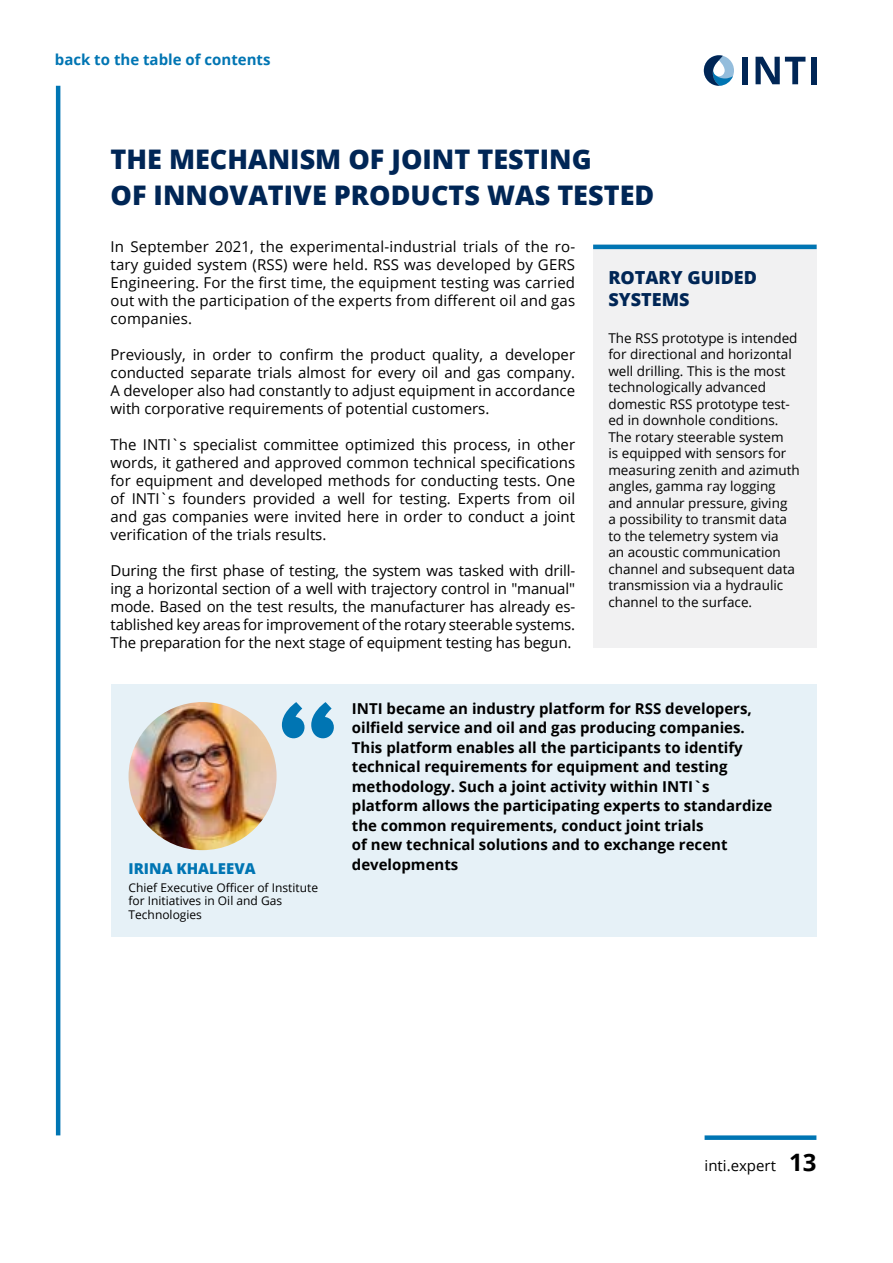
<style>
.page{position:relative;width:893px;height:1263px;background:#fff}
.page>*{position:absolute;margin:0;border:0;box-sizing:border-box;transform-origin:0 0}
.t1{font:800 27px/35.4px "Open Sans";color:#002656}
.t2{font:800 18px/22.5px "Open Sans";color:#002656}
.t3{font:15px/18px "Open Sans";color:#000;text-align:justify}
.t4{font:700 15px/19.5px "Open Sans";color:#000}
.t5{font:700 15px "Open Sans";color:#0075b3}
.t6{font:800 15px "Open Sans";color:#0075b3}
.t7{font:13.5px/16.5px "Open Sans";color:#000}
.t8{font:12px/13.5px "Open Sans";color:#000}
.s1{font-weight:700;font-size:24px}
</style>
<div class="page">
<hr style="left:56px;top:86px;width:4px;height:1049px;background:#0075b3">
<div style="left:705px;top:1135px;width:111px;height:5px;background:#0075b3"></div>
<svg style="left:704px;top:55px;width:30px;height:31px"></svg>
<div style="left:742px;top:57px;width:6px;height:27px;background:#002656"></div>
<svg style="left:755px;top:57px;width:50px;height:27px"></svg>
<div style="left:811px;top:57px;width:5px;height:27px;background:#002656"></div>
<div style="left:593px;top:245px;width:223px;height:403px;background:#f1f1f2"></div>
<div style="left:111px;top:684px;width:705px;height:252px;background:#e6f1f7"></div>
<svg style="left:282px;top:702px;width:52px;height:36px"></svg>
<img style="left:129px;top:702px;width:148px;height:148px;border-radius:74px">
<hr style="left:593px;top:245px;width:224px;height:4px;background:#0075b3">
<p class="t5" style="left:55px;top:49px;width:217px">back to the table of contents</p>
<h1 class="t1" style="left:111px;top:140px;width:545px">THE MECHANISM OF JOINT TESTING<br>OF INNOVATIVE PRODUCTS WAS TESTED</h1>
<p class="t3" style="left:111px;top:237px;width:466px">In September 2021, the experimental-industrial trials of the ro&shy;tary guided system (RSS) were held. RSS was developed by GERS Engineering. For the first time, the equipment testing was carried out with the participation of the experts from different oil and gas companies.</p>
<p class="t3" style="left:111px;top:345px;width:466px">Previously, in order to confirm the product quality, a developer conducted separate trials almost for every oil and gas company.<br>A developer also had constantly to adjust equipment in accordance with corporative requirements of potential customers.</p>
<p class="t3" style="left:111px;top:435px;width:466px">The INTI`s specialist committee optimized this process, in other words, it gathered and approved common technical specifications for equipment and developed methods for conducting tests. One of INTI`s founders provided a well for testing. Experts from oil and gas companies were invited here in order to conduct a joint verification of the trials results.</p>
<p class="t3" style="left:111px;top:561px;width:466px">During the first phase of testing, the system was tasked with drill&shy;ing a horizontal section of a well with trajectory control in "manual" mode. Based on the test results, the manufacturer has already es&shy;tablished key areas for improvement of the rotary steerable systems.<br>The preparation for the next stage of equipment testing has begun.</p>
<p class="t2" style="left:608px;top:265px;width:150px">ROTARY GUIDED<br>SYSTEMS</p>
<p class="t7" style="left:608px;top:329px;width:193px">The RSS prototype is intended for directional and horizontal well drilling. This is the most technologically advanced domestic RSS prototype test&shy;ed in downhole conditions.<br>The rotary steerable system<br>is equipped with sensors for measuring zenith and azimuth angles, gamma ray logging and annular pressure, giving<br>a possibility to transmit data to the telemetry system via<br>an acoustic communication channel and subsequent data transmission via a hydraulic channel to the surface.</p>
<p class="t6" style="left:129px;top:857px;width:129px">IRINA KHALEEVA</p>
<p class="t8" style="left:129px;top:880px;width:191px">Chief Executive Officer of Institute for Initiatives in Oil and Gas<br>Technologies</p>
<p class="t4" style="left:352px;top:698px;width:422px">INTI became an industry platform for RSS developers, oilfield service and oil and gas producing companies.<br>This platform enables all the participants to identify technical requirements for equipment and testing methodology. Such a joint activity within INTI`s platform allows the participating experts to standardize the common requirements, conduct joint trials<br>of new technical solutions and to exchange recent developments</p>
<p class="t3" style="left:705px;top:1156px;width:113px">inti.expert <span class="s1">13</span></p>
</div>
